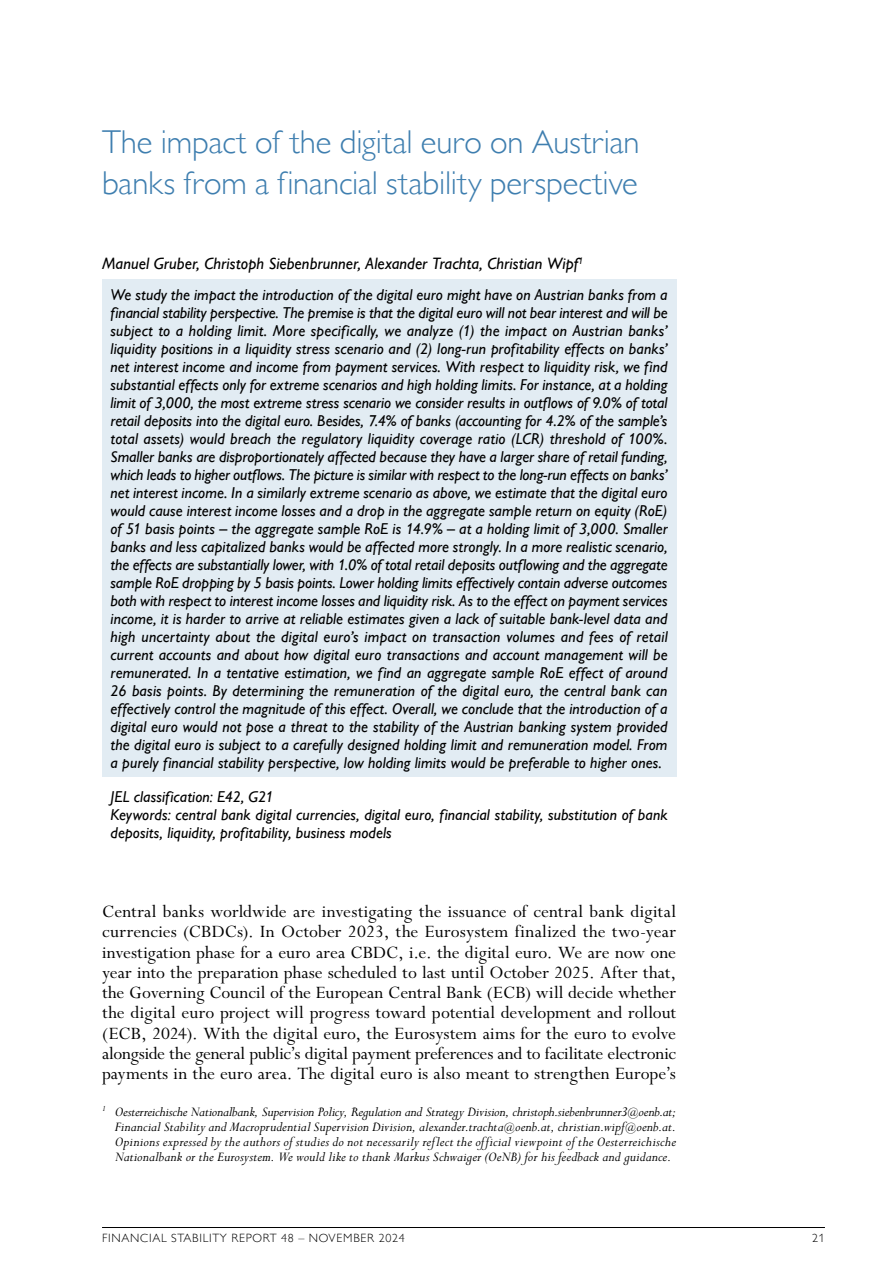
<style>
.page{position:relative;width:893px;height:1263px;background:#fff}
.page>*{position:absolute;margin:0;border:0;box-sizing:border-box;transform-origin:0 0}
.t1{font:300 33px/40.5px "Gill Sans MT Pro";letter-spacing:-.005em;color:#3e7eaf}
.t2{font:19.5px/20.2px "Perpetua Std";color:#000;text-align:justify}
.t3{font:italic 500 16.5px "Gill Sans MT Pro";letter-spacing:.005em;color:#000}
.t4{font:italic 500 15.75px/18px "Gill Sans MT Pro";letter-spacing:.01em;color:#000;text-align:justify}
.t5{font:italic 15px/15px "Perpetua Std";letter-spacing:.005em;color:#000;text-align:justify}
.t6{font:300 12px "Gill Sans MT Pro";letter-spacing:.06em;color:#000}
.s1{font-size:12px}
</style>
<div class="page">
<hr style="left:102px;top:1227px;width:723px;height:1px;background:#000">
<div style="left:102px;top:279px;width:574px;height:498px;background:#e2ecf3"></div>
<h1 class="t1" style="left:102px;top:121px;width:539px">The impact of the digital euro on Austrian banks from a financial stability perspective</h1>
<p class="t3" style="left:102px;top:254px;width:483px">Manuel Gruber, Christoph Siebenbrunner, Alexander Trachta, Christian Wipf<sup>1</sup></p>
<p class="t4" style="left:111px;top:285px;width:559px">We study the impact the introduction of the digital euro might have on Austrian banks from a financial stability perspective. The premise is that the digital euro will not bear interest and will be subject to a holding limit. More specifically, we analyze (1) the impact on Austrian banks’ liquidity positions in a liquidity stress scenario and (2) long-run profitability effects on banks’ net interest income and income from payment services. With respect to liquidity risk, we find substantial effects only for extreme scenarios and high holding limits. For instance, at a holding limit of 3,000, the most extreme stress scenario we consider results in outflows of 9.0% of total retail deposits into the digital euro. Besides, 7.4% of banks (accounting for 4.2% of the sample’s total assets) would breach the regulatory liquidity coverage ratio (LCR) threshold of 100%.<br>Smaller banks are disproportionately affected because they have a larger share of retail funding, which leads to higher outflows. The picture is similar with respect to the long-run effects on banks’ net interest income. In a similarly extreme scenario as above, we estimate that the digital euro would cause interest income losses and a drop in the aggregate sample return on equity (RoE) of 51 basis points – the aggregate sample RoE is 14.9% – at a holding limit of 3,000. Smaller banks and less capitalized banks would be affected more strongly. In a more realistic scenario, the effects are substantially lower, with 1.0% of total retail deposits outflowing and the aggregate sample RoE dropping by 5 basis points. Lower holding limits effectively contain adverse outcomes both with respect to interest income losses and liquidity risk. As to the effect on payment services income, it is harder to arrive at reliable estimates given a lack of suitable bank-level data and high uncertainty about the digital euro’s impact on transaction volumes and fees of retail current accounts and about how digital euro transactions and account management will be remunerated. In a tentative estimation, we find an aggregate sample RoE effect of around 26 basis points. By determining the remuneration of the digital euro, the central bank can effectively control the magnitude of this effect. Overall, we conclude that the introduction of a digital euro would not pose a threat to the stability of the Austrian banking system provided the digital euro is subject to a carefully designed holding limit and remuneration model. From a purely financial stability perspective, low holding limits would be preferable to higher ones.</p>
<p class="t4" style="left:111px;top:788px;width:559px;text-align:left">JEL classification: E42, G21<br>Keywords: central bank digital currencies, digital euro, financial stability, substitution of bank deposits, liquidity, profitability, business models</p>
<p class="t2" style="left:102px;top:902px;width:576px">Central banks worldwide are investigating the issuance of central bank digital currencies (CBDCs). In October 2023, the Eurosystem finalized the two-year investigation phase for a euro area CBDC, i.e. the digital euro. We are now one year into the preparation phase scheduled to last until October 2025. After that, the Governing Council of the European Central Bank (ECB) will decide whether the digital euro project will progress toward potential development and rollout (ECB, 2024). With the digital euro, the Eurosystem aims for the euro to evolve alongside the general public’s digital payment preferences and to facilitate electronic payments in the euro area. The digital euro is also meant to strengthen Europe’s</p>
<p class="t5" style="left:115px;top:1105px;width:563px;text-indent:-13px"><sup>1</sup> Oesterreichische Nationalbank, Supervision Policy, Regulation and Strategy Division, christoph.siebenbrunner3<span class="s1">@</span>oenb.at; Financial Stability and Macroprudential Supervision Division, alexander.trachta<span class="s1">@</span>oenb.at, christian.wipf<span class="s1">@</span>oenb.at.<br>Opinions expressed by the authors of studies do not necessarily reflect the official viewpoint of the Oesterreichische Nationalbank or the Eurosystem. We would like to thank Markus Schwaiger (OeNB) for his feedback and guidance.</p>
<p class="t6" style="left:102px;top:1231px;width:304px">FINANCIAL STABILITY REPORT 48 – NOVEMBER 2024</p>
<p class="t6" style="left:812px;top:1231px;width:14px">21</p>
</div>
